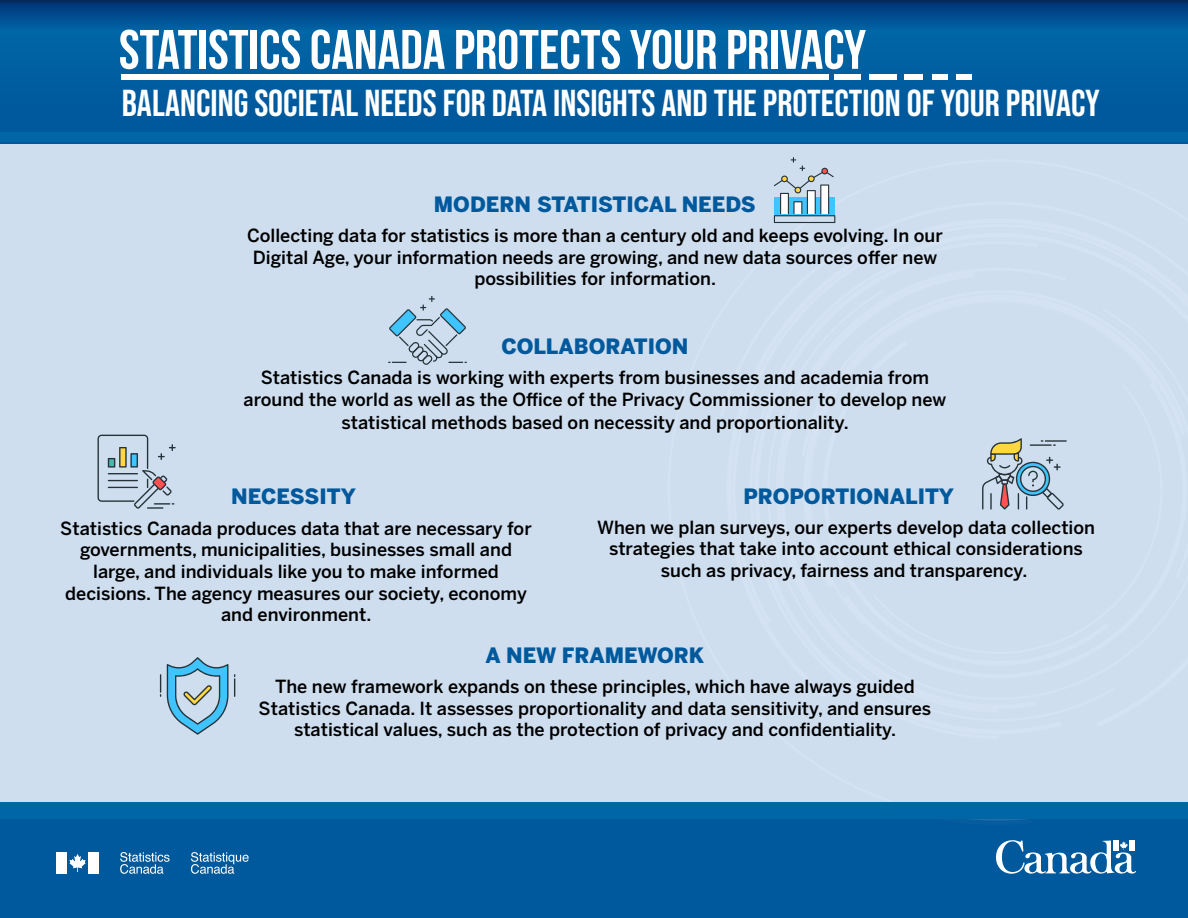
<style>
.page{position:relative;width:1188px;height:918px;background:#fff}
.page>*{position:absolute;margin:0;border:0;box-sizing:border-box;transform-origin:0 0}
.t1{font:700 55.5px "Bebas Neue";color:#fff}
.t2{font:37.5px "Bebas Neue";color:#fff}
.t3{font:900 21px "Benton Sans";color:#00599c}
.t4{font:500 18px/21.6px "Benton Sans";color:#000;text-align:center}
</style>
<div class="page">
<div style="left:0;top:816px;width:1188px;height:102px;background:#00599c"></div>
<svg style="left:996px;top:840px;width:140px;height:34px"></svg>
<div style="left:0;top:0;width:1188px;height:816px;background:#cedeef"></div>
<svg style="left:0;top:0;width:1188px;height:143px;background:#00599a"></svg>
<div style="left:0;top:132px;width:1188px;height:10px;background:#0066a6"></div>
<div style="left:0;top:802px;width:1188px;height:17px;background:#0066a6"></div>
<svg style="left:774px;top:157px;width:61px;height:66px"></svg>
<hr style="left:1045px;top:440px;width:22px;height:2px;background:#263238">
<svg style="left:982px;top:438px;width:82px;height:72px"></svg>
<svg style="left:388px;top:296px;width:79px;height:69px"></svg>
<svg style="left:56px;top:434px;width:193px;height:440px"></svg>
<div style="left:121px;top:74px;width:708px;height:6px;background:#fff"></div>
<div style="left:869px;top:74px;width:28px;height:6px;background:#fff"></div>
<div style="left:834px;top:74px;width:26px;height:6px;background:#fff"></div>
<div style="left:904px;top:74px;width:18px;height:6px;background:#fff"></div>
<div style="left:932px;top:74px;width:15px;height:6px;background:#fff"></div>
<div style="left:956px;top:74px;width:15px;height:6px;background:#fff"></div>
<h1 class="t1" style="left:119px;top:19px;width:749px">STATISTICS CANADA PROTECTS YOUR PRIVACY</h1>
<h2 class="t2" style="left:122px;top:81px;width:979px">BALANCING SOCIETAL NEEDS FOR DATA INSIGHTS AND THE PROTECTION OF YOUR PRIVACY</h2>
<p class="t3" style="left:434px;top:191px;width:323px">MODERN STATISTICAL NEEDS</p>
<p class="t4" style="left:247px;top:224px;width:697px">Collecting data for statistics is more than a century old and keeps evolving. In our<br>Digital Age, your information needs are growing, and new data sources offer new possibilities for information.</p>
<p class="t3" style="left:501px;top:333px;width:189px">COLLABORATION</p>
<p class="t4" style="left:244px;top:366px;width:704px;line-height:22.5px">Statistics Canada is working with experts from businesses and academia from around the world as well as the Office of the Privacy Commissioner to develop new statistical methods based on necessity and proportionality.</p>
<p class="t3" style="left:231px;top:482px;width:126px">NECESSITY</p>
<p class="t3" style="left:743px;top:482px;width:212px">PROPORTIONALITY</p>
<p class="t4" style="left:597px;top:516px;width:500px">When we plan surveys, our experts develop data collection strategies that take into account ethical considerations such as privacy, fairness and transparency.</p>
<p class="t4" style="left:60px;top:517px;width:473px">Statistics Canada produces data that are necessary for governments, municipalities, businesses small and large, and individuals like you to make informed decisions. The agency measures our society, economy and environment.</p>
<p class="t3" style="left:486px;top:642px;width:220px">A NEW FRAMEWORK</p>
<p class="t4" style="left:259px;top:675px;width:674px">The new framework expands on these principles, which have always guided<br>Statistics Canada. It assesses proportionality and data sensitivity, and ensures statistical values, such as the protection of privacy and confidentiality.</p>
</div>
